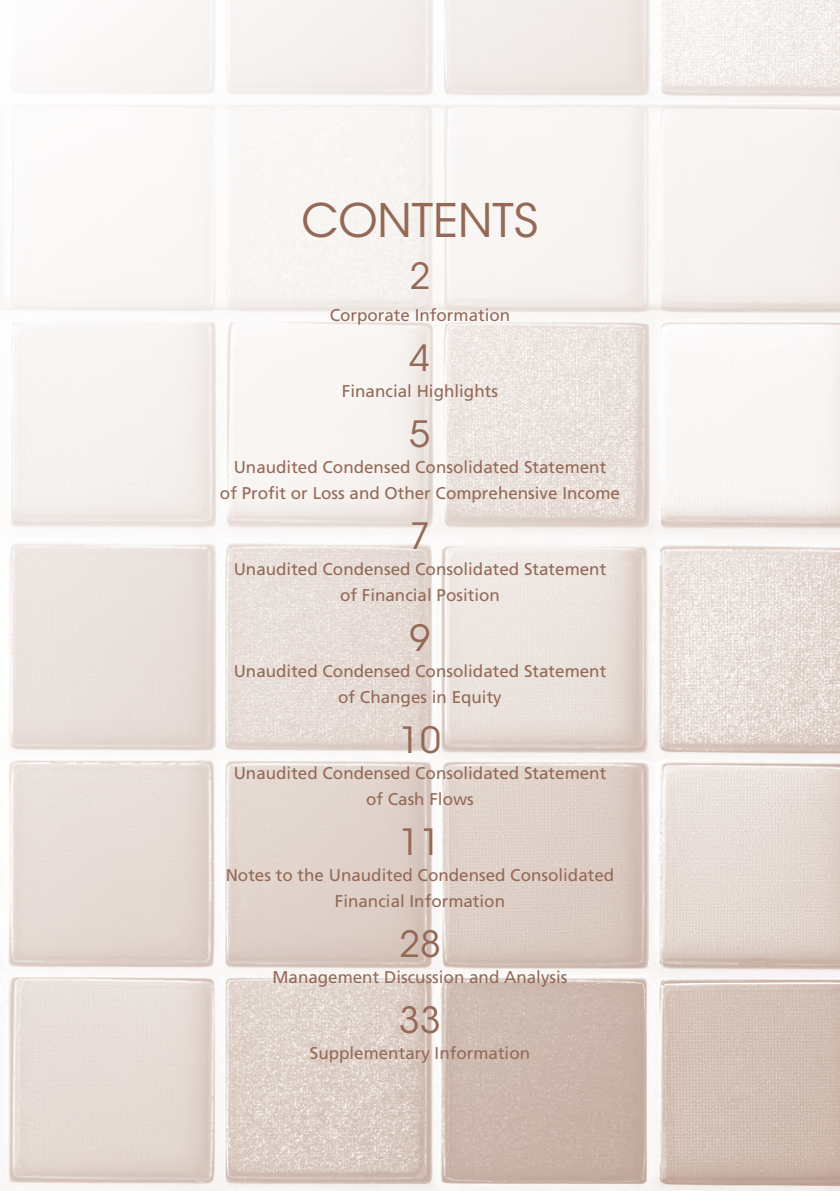
<style>
.page{position:relative;width:840px;height:1191px;background:#fff}
.page>*{position:absolute;margin:0;border:0;box-sizing:border-box;transform-origin:0 0}
.t1{font:46px "ITC Avant Garde Std";color:#946956}
.t2{font:36px "ITC Avant Garde Std";color:#946956}
.t3{font:17px/26px "Frutiger LT Std";color:#946956;text-align:center}
</style>
<div class="page">
<img style="left:0;top:0;width:839px;height:1191px">
<h1 class="t1" style="left:301px;top:192px;width:238px">CONTENTS</h1>
<h2 class="t2" style="left:409px;top:254px;width:22px">2</h2>
<p class="t3" style="left:329px;top:302px;width:182px">Corporate Information</p>
<h2 class="t2" style="left:409px;top:336px;width:22px">4</h2>
<p class="t3" style="left:342px;top:378px;width:157px">Financial Highlights</p>
<h2 class="t2" style="left:409px;top:412px;width:22px">5</h2>
<p class="t3" style="left:220px;top:454px;width:401px">Unaudited Condensed Consolidated Statement<br>of Profit or Loss and Other Comprehensive Income</p>
<h2 class="t2" style="left:409px;top:514px;width:22px">7</h2>
<p class="t3" style="left:233px;top:556px;width:374px">Unaudited Condensed Consolidated Statement of Financial Position</p>
<h2 class="t2" style="left:409px;top:616px;width:22px">9</h2>
<p class="t3" style="left:233px;top:658px;width:374px">Unaudited Condensed Consolidated Statement of Changes in Equity</p>
<h2 class="t2" style="left:399px;top:718px;width:43px">10</h2>
<p class="t3" style="left:233px;top:760px;width:374px">Unaudited Condensed Consolidated Statement of Cash Flows</p>
<h2 class="t2" style="left:399px;top:820px;width:43px">11</h2>
<p class="t3" style="left:225px;top:862px;width:390px">Notes to the Unaudited Condensed Consolidated<br>Financial Information</p>
<h2 class="t2" style="left:399px;top:922px;width:43px">28</h2>
<p class="t3" style="left:272px;top:964px;width:296px">Management Discussion and Analysis</p>
<h2 class="t2" style="left:399px;top:998px;width:43px">33</h2>
<p class="t3" style="left:309px;top:1040px;width:222px">Supplementary Information</p>
</div>
